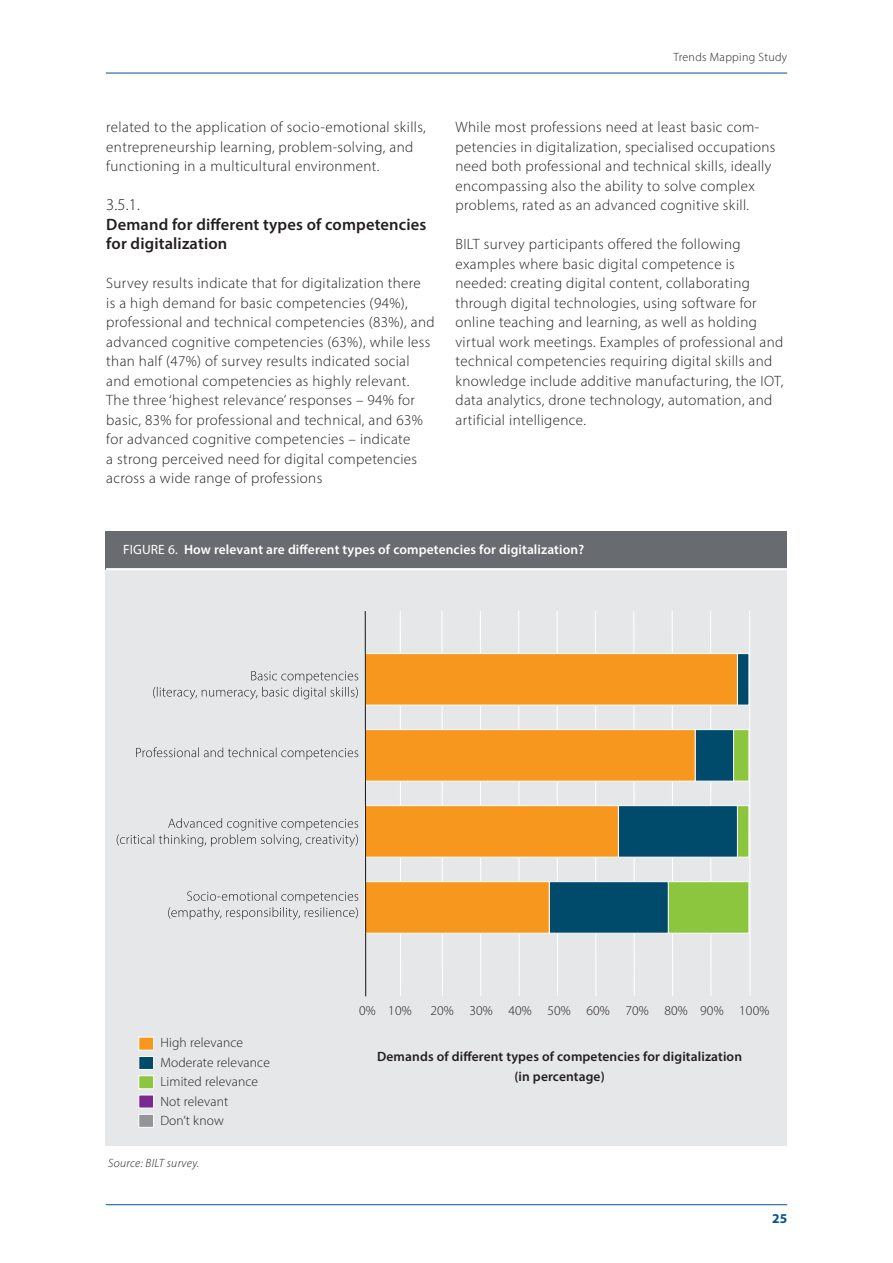
<style>
.page{position:relative;width:893px;height:1263px;background:#fff}
.page>*{position:absolute;margin:0;border:0;box-sizing:border-box;transform-origin:0 0}
.Bodytext{font:600 16.5px/19.5px "Myriad Pro";letter-spacing:.01em;color:#231f20}
.Bodytext-2{font:300 15px/19.5px "Myriad Pro";letter-spacing:.025em;color:#231f20}
.t1{font:300 13.5px "Myriad Pro";letter-spacing:.01em;color:#231f20}
.t2{font:600 13.5px "Myriad Pro";letter-spacing:.01em;color:#fff}
.t3{font:600 13.5px "Myriad Pro";letter-spacing:.01em;color:#231f20}
.t4{font:700 13.5px "Myriad Pro";color:#005595}
.t5{font:italic 300 12px "Myriad Pro";letter-spacing:.025em;color:#231f20}
.t6{font:300 12px "Myriad Pro";letter-spacing:.025em;color:#231f20}
.s1{font-weight:300}
.s2{font-weight:400}
</style>
<div class="page">
<div style="left:106px;top:569px;width:681px;height:576px;background:#e6e7e9"></div>
<hr style="left:710px;top:611px;width:1px;height:385px;background:#fff">
<hr style="left:672px;top:611px;width:1px;height:385px;background:#fff">
<hr style="left:633px;top:611px;width:2px;height:385px;background:#fff">
<hr style="left:595px;top:611px;width:1px;height:385px;background:#fff">
<hr style="left:557px;top:611px;width:1px;height:385px;background:#fff">
<hr style="left:518px;top:611px;width:2px;height:385px;background:#fff">
<hr style="left:480px;top:611px;width:1px;height:385px;background:#fff">
<hr style="left:441px;top:611px;width:2px;height:385px;background:#fff">
<hr style="left:400px;top:611px;width:1px;height:385px;background:#fff">
<div style="left:106px;top:531px;width:681px;height:38px;background:#686b6f"></div>
<hr style="left:106px;top:568px;width:682px;height:2px;background:#fff">
<svg style="left:136px;top:747px;width:222px;height:13px"></svg>
<svg style="left:168px;top:891px;width:190px;height:29px"></svg>
<svg style="left:117px;top:818px;width:241px;height:29px"></svg>
<svg style="left:153px;top:671px;width:205px;height:28px"></svg>
<div style="left:139px;top:1114px;width:15px;height:13px;background:#939598;border:1px solid #fff"></div>
<div style="left:139px;top:1095px;width:15px;height:13px;background:#772a91"></div>
<div style="left:139px;top:1075px;width:15px;height:14px;background:#8bc63e;border:1px solid #fff"></div>
<div style="left:139px;top:1056px;width:15px;height:14px;background:#004b6c;border:1px solid #fff"></div>
<div style="left:139px;top:1037px;width:15px;height:13px;background:#f7971d"></div>
<div style="left:737px;top:653px;width:12px;height:52px;background:#004b6c;border:1px solid #fff"></div>
<div style="left:365px;top:653px;width:372px;height:52px;background:#f7971d;border:1px solid #fff"></div>
<div style="left:733px;top:729px;width:16px;height:52px;background:#8bc63e"></div>
<div style="left:695px;top:729px;width:39px;height:52px;background:#004b6c;border:1px solid #fff"></div>
<div style="left:365px;top:729px;width:330px;height:52px;background:#f7971d;border:1px solid #fff"></div>
<div style="left:737px;top:805px;width:12px;height:52px;background:#8bc63e;border:1px solid #fff"></div>
<div style="left:618px;top:805px;width:119px;height:52px;background:#004b6c;border:1px solid #fff"></div>
<div style="left:365px;top:805px;width:253px;height:52px;background:#f7971d;border:1px solid #fff"></div>
<div style="left:668px;top:881px;width:81px;height:52px;background:#8bc63e;border:1px solid #fff"></div>
<div style="left:549px;top:881px;width:119px;height:52px;background:#004b6c;border:1px solid #fff"></div>
<div style="left:365px;top:881px;width:184px;height:52px;background:#f7971d;border:1px solid #fff"></div>
<hr style="left:106px;top:1204px;width:681px;height:1px;background:#005595">
<hr style="left:106px;top:73px;width:681px;height:1px;background:#005595">
<hr style="left:365px;top:611px;width:1px;height:385px;background:#231f20">
<hr style="left:749px;top:611px;width:1px;height:385px;background:#fff">
<p class="t6" style="left:673px;top:50px;width:115px">Trends Mapping Study</p>
<p class="Bodytext-2" style="left:106px;top:117px;width:321px">related to the application of socio-emotional skills, entrepreneurship learning, problem-solving, and functioning in a multicultural environment.</p>
<p class="Bodytext" style="left:106px;top:194px;width:322px"><span class="s1">3.5.1.<br></span>Demand for different types of competencies for digitalization</p>
<p class="Bodytext-2" style="left:106px;top:273px;width:330px">Survey results indicate that for digitalization there<br>is a high demand for basic competencies (94%), professional and technical competencies (83%), and advanced cognitive competencies (63%), while less than half (47%) of survey results indicated social and emotional competencies as highly relevant.<br>The three ‘highest relevance’ responses – 94% for basic, 83% for professional and technical, and 63% for advanced cognitive competencies – indicate<br>a strong perceived need for digital competencies across a wide range of professions</p>
<p class="Bodytext-2" style="left:455px;top:117px;width:321px">While most professions need at least basic com&shy;petencies in digitalization, specialised occupations need both professional and technical skills, ideally encompassing also the ability to solve complex problems, rated as an advanced cognitive skill.</p>
<p class="Bodytext-2" style="left:455px;top:234px;width:330px">BILT survey participants offered the following examples where basic digital competence is needed: creating digital content, collaborating through digital technologies, using software for online teaching and learning, as well as holding virtual work meetings. Examples of professional and technical competencies requiring digital skills and knowledge include additive manufacturing, the IOT, data analytics, drone technology, automation, and artificial intelligence.</p>
<p class="t2" style="left:123px;top:541px;width:463px"><span class="s2">FIGURE 6.</span> How relevant are different types of competencies for digitalization?</p>
<p class="t1" style="left:160px;top:1035px;width:84px">High relevance</p>
<p class="t1" style="left:160px;top:1054px;width:111px">Moderate relevance</p>
<p class="t1" style="left:160px;top:1074px;width:99px">Limited relevance</p>
<p class="t1" style="left:160px;top:1093px;width:69px">Not relevant</p>
<p class="t1" style="left:160px;top:1113px;width:65px">Don’t know</p>
<p class="t5" style="left:108px;top:1155px;width:93px">Source: BILT survey.</p>
<p class="t1" style="left:359px;top:1002px;width:54px">0% 10%</p>
<p class="t1" style="left:430px;top:1002px;width:340px">20% 30% 40% 50% 60% 70% 80% 90% 100%</p>
<p class="t3" style="left:377px;top:1048px;width:366px">Demands of different types of competencies for digitalization</p>
<p class="t3" style="left:514px;top:1068px;width:92px">(in percentage)</p>
<p class="t4" style="left:772px;top:1210px;width:17px">25</p>
</div>
